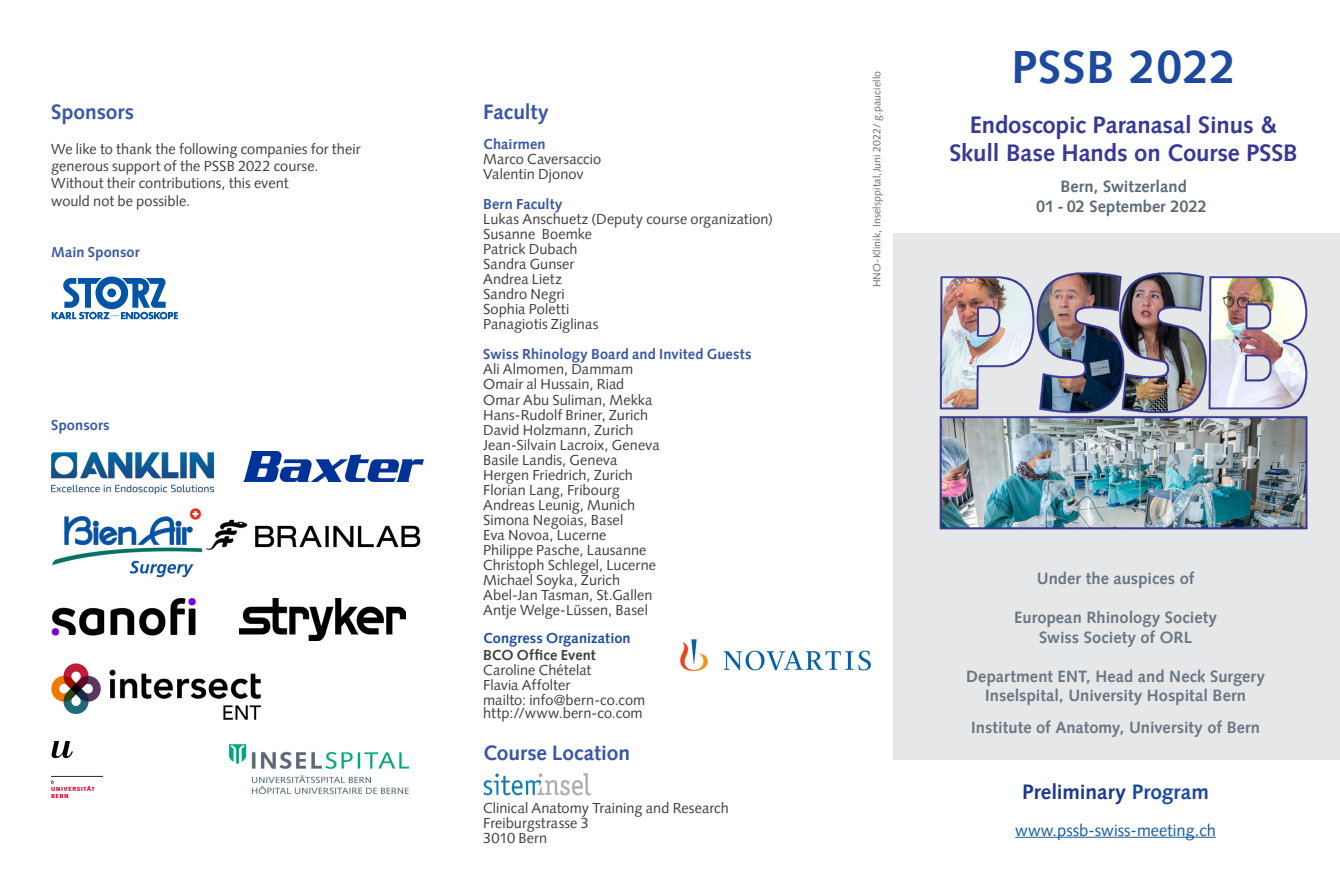
<style>
.page{position:relative;width:1340px;height:893px;background:#fff}
.page>*{position:absolute;margin:0;border:0;box-sizing:border-box;transform-origin:0 0}
.t1{font:700 46.5px "Syntax LT Pro";letter-spacing:.02em;color:#1d499f}
.t2{font:700 24px "Syntax LT Pro";letter-spacing:-.005em;color:#383897}
.Titel_farbig_individ{font:700 21px "Syntax LT Pro";color:#3857a5}
.t3{font:700 21px "Syntax LT Pro";letter-spacing:-.005em;color:#1b388c}
.t4{font:700 16.5px "Syntax LT Pro";letter-spacing:.005em;color:#697783}
.t5{font:700 16.5px "Syntax LT Pro";color:#5d6a75}
.t6{font:16.5px "Syntax LT Pro";color:#175d9e}
.Titel_farbig_individ-2{font:14.55px "Syntax LT Pro";letter-spacing:.005em;color:#3e3e3f}
.Titel_farbig_individ-3{font:700 14.55px "Syntax LT Pro";letter-spacing:.01em;color:#3857a5}
.Titel_farbig_individ-4{font:700 14.55px "Syntax LT Pro";letter-spacing:.01em;color:#1d499f}
.Titel_farbig_individ-5{font:700 14.55px "Syntax LT Pro";letter-spacing:.01em;color:#3e3e3f}
.Lauftext{font:10.5px "Syntax LT Pro";letter-spacing:.015em;color:#6c6d70}
.s1{color:#1d499f}
</style>
<div class="page">
<img style="left:51px;top:452px;width:162px;height:42px">
<img style="left:52px;top:508px;width:151px;height:70px">
<svg style="left:52px;top:277px;width:126px;height:42px"></svg>
<img style="left:51px;top:741px;width:51px;height:56px">
<img style="left:228px;top:744px;width:182px;height:50px">
<img style="left:52px;top:664px;width:208px;height:55px">
<img style="left:483px;top:773px;width:109px;height:23px">
<img style="left:206px;top:519px;width:215px;height:31px">
<img style="left:243px;top:452px;width:181px;height:30px">
<img style="left:680px;top:639px;width:191px;height:33px">
<img style="left:52px;top:597px;width:144px;height:39px">
<img style="left:239px;top:598px;width:166px;height:42px">
<div style="left:894px;top:234px;width:445px;height:526px;background:#e6e7e9"></div>
<img style="left:939px;top:272px;width:369px;height:258px">
<hr style="left:1015px;top:837px;width:200px;height:1px;background:#175d9e">
<p class="Titel_farbig_individ" style="left:51px;top:100px;width:84px">Sponsors</p>
<p class="Titel_farbig_individ-2" style="left:51px;top:140px;width:311px">We like to thank the following companies for their</p>
<p class="Titel_farbig_individ-2" style="left:51px;top:157px;width:269px">generous support of the PSSB 2022 course.</p>
<p class="Titel_farbig_individ-2" style="left:51px;top:175px;width:239px">Without their contributions, this event</p>
<p class="Titel_farbig_individ-2" style="left:51px;top:192px;width:140px">would not be possible.</p>
<p class="Titel_farbig_individ-3" style="left:51px;top:244px;width:90px">Main Sponsor</p>
<p class="Titel_farbig_individ-3" style="left:51px;top:416px;width:60px">Sponsors</p>
<p class="Titel_farbig_individ" style="left:483px;top:99px;width:67px">Faculty</p>
<p class="Titel_farbig_individ-3" style="left:483px;top:135px;width:64px">Chairmen</p>
<p class="Titel_farbig_individ-2" style="left:483px;top:150px;width:120px">Marco Caversaccio</p>
<p class="Titel_farbig_individ-2" style="left:483px;top:165px;width:102px">Valentin Djonov</p>
<p class="Titel_farbig_individ-3" style="left:483px;top:195px;width:81px">Bern Faculty</p>
<p class="Titel_farbig_individ-2" style="left:483px;top:210px;width:291px">Lukas Anschuetz (Deputy course organization)</p>
<p class="Titel_farbig_individ-2" style="left:483px;top:225px;width:110px">Susanne Boemke</p>
<p class="Titel_farbig_individ-2" style="left:483px;top:240px;width:96px">Patrick Dubach</p>
<p class="Titel_farbig_individ-2" style="left:483px;top:255px;width:93px">Sandra Gunser</p>
<p class="Titel_farbig_individ-2" style="left:483px;top:270px;width:80px">Andrea Lietz</p>
<p class="Titel_farbig_individ-2" style="left:483px;top:285px;width:83px">Sandro Negri</p>
<p class="Titel_farbig_individ-2" style="left:483px;top:300px;width:88px">Sophia Poletti</p>
<p class="Titel_farbig_individ-2" style="left:483px;top:315px;width:117px">Panagiotis Ziglinas</p>
<p class="Titel_farbig_individ-3" style="left:483px;top:345px;width:270px">Swiss Rhinology Board and Invited Guests</p>
<p class="Titel_farbig_individ-2" style="left:483px;top:360px;width:152px">Ali Almomen, Dammam</p>
<p class="Titel_farbig_individ-2" style="left:483px;top:375px;width:143px">Omair al Hussain, Riad</p>
<p class="Titel_farbig_individ-2" style="left:483px;top:391px;width:171px">Omar Abu Suliman, Mekka</p>
<p class="Titel_farbig_individ-2" style="left:483px;top:406px;width:166px">Hans-Rudolf Briner, Zurich</p>
<p class="Titel_farbig_individ-2" style="left:483px;top:421px;width:152px">David Holzmann, Zurich</p>
<p class="Titel_farbig_individ-2" style="left:483px;top:436px;width:178px">Jean-Silvain Lacroix, Geneva</p>
<p class="Titel_farbig_individ-2" style="left:483px;top:451px;width:136px">Basile Landis, Geneva</p>
<p class="Titel_farbig_individ-2" style="left:483px;top:466px;width:151px">Hergen Friedrich, Zurich</p>
<p class="Titel_farbig_individ-2" style="left:483px;top:481px;width:138px">Florian Lang, Fribourg</p>
<p class="Titel_farbig_individ-2" style="left:483px;top:496px;width:153px">Andreas Leunig, Munich</p>
<p class="Titel_farbig_individ-2" style="left:483px;top:511px;width:142px">Simona Negoias, Basel</p>
<p class="Titel_farbig_individ-2" style="left:483px;top:526px;width:125px">Eva Novoa, Lucerne</p>
<p class="Titel_farbig_individ-2" style="left:483px;top:541px;width:165px">Philippe Pasche, Lausanne</p>
<p class="Titel_farbig_individ-2" style="left:483px;top:556px;width:174px">Christoph Schlegel, Lucerne</p>
<p class="Titel_farbig_individ-2" style="left:483px;top:571px;width:138px">Michael Soyka, Zurich</p>
<p class="Titel_farbig_individ-2" style="left:483px;top:586px;width:171px">Abel-Jan Tasman, St.Gallen</p>
<p class="Titel_farbig_individ-2" style="left:483px;top:601px;width:166px">Antje Welge-Lüssen, Basel</p>
<p class="Titel_farbig_individ-4" style="left:483px;top:629px;width:149px">Congress Organization</p>
<p class="Titel_farbig_individ-5" style="left:483px;top:646px;width:114px">BCO Office Event</p>
<p class="Titel_farbig_individ-2" style="left:483px;top:661px;width:110px">Caroline Chételat</p>
<p class="Titel_farbig_individ-2" style="left:483px;top:676px;width:89px">Flavia Affolter</p>
<p class="Titel_farbig_individ-2" style="left:483px;top:691px;width:164px">mailto: info@bern-co.com</p>
<p class="Titel_farbig_individ-2" style="left:483px;top:704px;width:161px">http://www.bern-co.com</p>
<p class="Titel_farbig_individ" style="left:483px;top:740px;width:149px">Course Location</p>
<p class="Titel_farbig_individ-2" style="left:483px;top:799px;width:247px">Clinical Anatomy Training and Research</p>
<p class="Titel_farbig_individ-2" style="left:483px;top:814px;width:107px">Freiburgstrasse 3</p>
<p class="Titel_farbig_individ-2" style="left:483px;top:829px;width:66px">3010 Bern</p>
<p class="Lauftext" style="left:870px;top:287px;width:218px;rotate:-90deg">HNO-Klinik, Inselsppital,Juni 2022/ g.pauciello</p>
<p class="t1" style="left:1011px;top:39px;width:226px">PSSB 2022</p>
<p class="t2" style="left:969px;top:110px;width:309px">Endoscopic Paranasal Sinus &amp;</p>
<p class="t2" style="left:949px;top:139px;width:350px">Skull Base Hands on Course PSSB</p>
<p class="t5" style="left:1060px;top:176px;width:128px">Bern, Switzerland</p>
<p class="t5" style="left:1036px;top:196px;width:172px">01 - 02 September 2022</p>
<p class="t4" style="left:1036px;top:569px;width:159px">Under the auspices of</p>
<p class="t4" style="left:1014px;top:608px;width:204px">European Rhinology Society</p>
<p class="t4" style="left:1039px;top:627px;width:154px">Swiss Society of ORL</p>
<p class="t4" style="left:966px;top:666px;width:300px">Department ENT, Head and Neck Surgery</p>
<p class="t4" style="left:985px;top:686px;width:262px">Inselspital, University Hospital Bern</p>
<p class="t4" style="left:971px;top:717px;width:290px">Institute of Anatomy, University of Bern</p>
<p class="t3" style="left:1022px;top:779px;width:188px">Preliminary <span class="s1">Program</span></p>
<p class="t6" style="left:1015px;top:820px;width:202px">www.pssb-swiss-meeting.ch</p>
</div>
